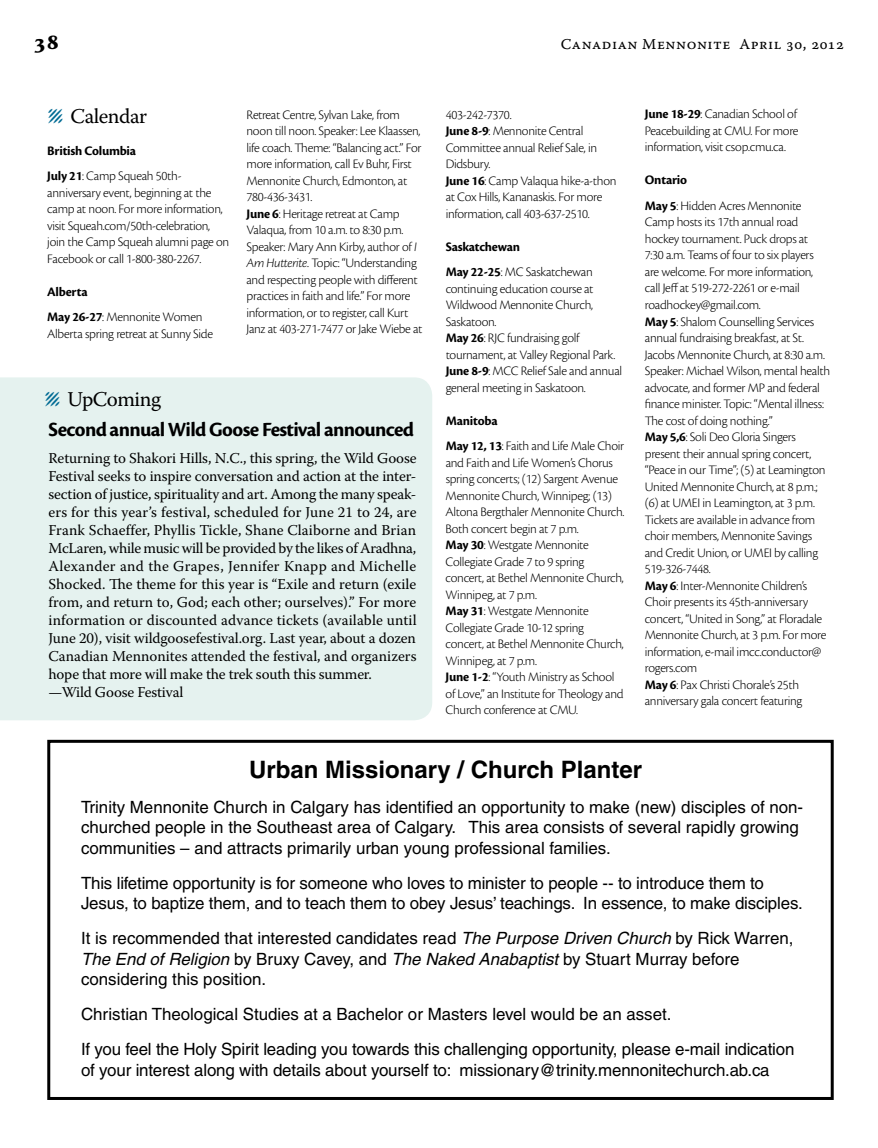
<style>
.page{position:relative;width:878px;height:1148px;background:#fff}
.page>*{position:absolute;margin:0;border:0;box-sizing:border-box;transform-origin:0 0}
.t1{font:700 24px "Helvetica";color:#000}
.t2{font:700 21px "Cronos Pro";letter-spacing:-.035em;color:#000}
.t3{font:21px "Warnock Pro";letter-spacing:-.02em;color:#000}
.t4{font:700 21px "Sava Pro";color:#000}
.t5{font:16.8px/20.2px "Helvetica";color:#000}
.t6{font:15px/18px "Warnock Pro";color:#000}
.t7{font:15px "Warnock Pro Capt";letter-spacing:.035em;color:#000}
.t8{font:300 13.5px/16.5px "Cronos Pro";letter-spacing:-.02em;color:#000}
.t9{font:700 13.5px/25.5px "Cronos Pro";letter-spacing:-.02em;color:#000}
.s1{font-size:30px;color:#006b94}
.s2{font-weight:300}
.s3{font-weight:700}
.s4{font-style:italic}
</style>
<div class="page">
<div style="left:0;top:377px;width:432px;height:343px;background:#e5f2ef"></div>
<div style="left:47px;top:740px;width:786px;height:360px;border:3px solid #000"></div>
<h2 class="t4" style="left:34px;top:28px;width:27px">38</h2>
<p class="t7" style="left:561px;top:35px;width:285px">Canadian Mennonite April 30, 2012</p>
<h2 class="t3" style="left:47px;top:104px;width:101px"><span class="s1">Λ</span> Calendar</h2>
<p class="t9" style="left:47px;top:138px;width:136px">British Columbia<br>July 21<span class="s2">: Camp Squeah 50th-</span></p>
<p class="t8" style="left:47px;top:184px;width:183px">anniversary event, beginning at the camp at noon. For more information, visit Squeah.com/50th-celebration, join the Camp Squeah alumni page on Facebook or call 1-800-380-2267.</p>
<p class="t9" style="left:47px;top:279px;width:157px">Alberta<br>May 26-27<span class="s2">: Mennonite Women</span></p>
<p class="t8" style="left:47px;top:325px;width:167px">Alberta spring retreat at Sunny Side</p>
<p class="t8" style="left:246px;top:106px;width:177px">Retreat Centre, Sylvan Lake, from noon till noon. Speaker: Lee Klaassen, life coach. Theme: “Balancing act.” For more information, call Ev Buhr, First Mennonite Church, Edmonton, at 780-436-3431.<br><span class="s3">June 6</span>: H eritage retreat at Camp Valaqua, from 10 a.m. to 8:30 p.m.<br>Speaker: Mary Ann Kirby, author of <span class="s4">I Am Hutterite</span>. Topic: “Understanding and respecting people with different practices in faith and life.” For more information, or to register, call Kurt Janz at 403-271-7477 or Jake Wiebe at</p>
<p class="t8" style="left:445px;top:106px;width:172px">403-242-7370.<br><span class="s3">June 8-9</span>: Mennonite Central<br>Committee annual Relief Sale, in<br>Didsbury.<br><span class="s3">June 16</span>: Camp Valaqua hike-a-thon at Cox Hills, Kananaskis. For more information, call 403-637-2510.</p>
<p class="t9" style="left:445px;top:234px;width:149px">Saskatchewan<br>May 22-25<span class="s2">: MC Saskatchewan</span></p>
<p class="t8" style="left:445px;top:280px;width:178px">continuing education course at<br>Wildwood Mennonite Church,<br>Saskatoon.<br><span class="s3">May 26</span>: RJC fundraising golf tournament, at Valley Regional Park.<br><span class="s3">June 8-9</span>: MCC Relief Sale and annual general meeting in Saskatoon.</p>
<p class="t8" style="left:445px;top:407px;width:180px;line-height:25.5px"><span class="s3">Manitoba<br>May 12, 13</span>: Faith and Life Male Choir</p>
<p class="t8" style="left:445px;top:454px;width:180px">and Faith and Life Women’s Chorus spring concerts; (12) Sargent Avenue<br>Mennonite Church, Winnipeg; (13)<br>Altona Bergthaler Mennonite Church.<br>Both concert begin at 7 p.m.<br><span class="s3">May 30</span>: Westgate Mennonite<br>Collegiate Grade 7 to 9 spring concert, at Bethel Mennonite Church,<br>Winnipeg, at 7 p.m.<br><span class="s3">May 31</span>: Westgate Mennonite<br>Collegiate Grade 10-12 spring concert, at Bethel Mennonite Church,<br>Winnipeg, at 7 p.m.<br><span class="s3">June 1-2</span>: “Youth Ministry as School of Love,” an Institute for Theology and<br>Church conference at CMU.</p>
<h2 class="t3" style="left:44px;top:387px;width:118px"><span class="s1">Λ</span> UpComing</h2>
<h2 class="t2" style="left:48px;top:418px;width:367px">Second annual Wild Goose Festival announced</h2>
<p class="t6" style="left:48px;top:449px;width:370px">Returning to Shakori Hills, N.C., this spring, the Wild Goose Festival seeks to inspire conversation and action at the inter&shy;section of justice, spirituality and art. Among the many speak&shy;ers for this year’s festival, scheduled for June 21 to 24, are Frank Schaeffer, Phyllis Tickle, Shane Claiborne and Brian McLaren, while music will be provided by the likes of Aradhna, Alexander and the Grapes, Jennifer Knapp and Michelle Shocked. The theme for this year is “Exile and return (exile from, and return to, God; each other; ourselves).” For more information or discounted advance tickets (available until June 20), visit wildgoosefestival.org. Last year, about a dozen Canadian Mennonites attended the festival, and organizers hope that more will make the trek south this summer. —Wild Goose Festival</p>
<p class="t8" style="left:644px;top:106px;width:155px;text-align:justify"><span class="s3">June 18-29</span>: Canadian School of Peacebuilding at CMU. For more information, visit csop.cmu.ca.</p>
<p class="t8" style="left:644px;top:167px;width:158px;line-height:25.5px"><span class="s3">Ontario<br>May 5</span>: Hidden Acres Mennonite</p>
<p class="t8" style="left:644px;top:214px;width:187px">Camp hosts its 17th annual road hockey tournament. Puck drops at 7:30 a.m. Teams of four to six players are welcome. For more information, call Jeff at 519-272-2261 or e-mail roadhockey@gmail.com.<br><span class="s3">May 5</span>: Shalom Counselling Services annual fundraising breakfast, at St.<br>Jacobs Mennonite Church, at 8:30 a.m.<br>Speaker: Michael Wilson, mental health advocate, and former MP and federal finance minister. Topic: “Mental illness:<br>The cost of doing nothing.”<br><span class="s3">May 5,6</span>: Soli Deo Gloria Singers present their annual spring concert, “Peace in our Time”; (5) at Leamington United Mennonite Church, at 8 p.m.; (6) at UMEI in Leamington, at 3 p.m.<br>Tickets are available in advance from choir members, Mennonite Savings and Credit Union, or UMEI by calling 519-326-7448.<br><span class="s3">May 6</span>: Inter-Mennonite Children’s Choir presents its 45th-anniversary concert, “United in Song,” at Floradale Mennonite Church, at 3 p.m. For more information, e-mail imcc.conductor@ rogers.com<br><span class="s3">May 6</span>: Pax Christi Chorale’s 25th anniversary gala concert featuring</p>
<h1 class="t1" style="left:249px;top:754px;width:394px">Urban Missionary / Church Planter</h1>
<p class="t5" style="left:81px;top:797px;width:723px">Trinity Mennonite Church in Calgary has identified an opportunity to make (new) disciples of non&shy;churched people in the Southeast area of Calgary. This area consists of several rapidly growing communities – and attracts primarily urban young professional families.</p>
<p class="t5" style="left:81px;top:872px;width:723px">This lifetime opportunity is for someone who loves to minister to people -- to introduce them to<br>Jesus, to baptize them, and to teach them to obey Jesus’ teachings. In essence, to make disciples.</p>
<p class="t5" style="left:81px;top:928px;width:714px">It is recommended that interested candidates read <span class="s4">The Purpose Driven Church</span> by Rick Warren,<br><span class="s4">The End of Religion</span> by Bruxy Cavey, and <span class="s4">The Naked Anabaptist</span> by Stuart Murray before considering this position.</p>
<p class="t5" style="left:81px;top:996px;width:715px;line-height:35.2px">Christian Theological Studies at a Bachelor or Masters level would be an asset.<br>If you feel the Holy Spirit leading you towards this challenging opportunity, please e-mail indication</p>
<p class="t5" style="left:81px;top:1059px;width:690px">of your interest along with details about yourself to: missionary@trinity.mennonitechurch.ab.ca</p>
</div>
